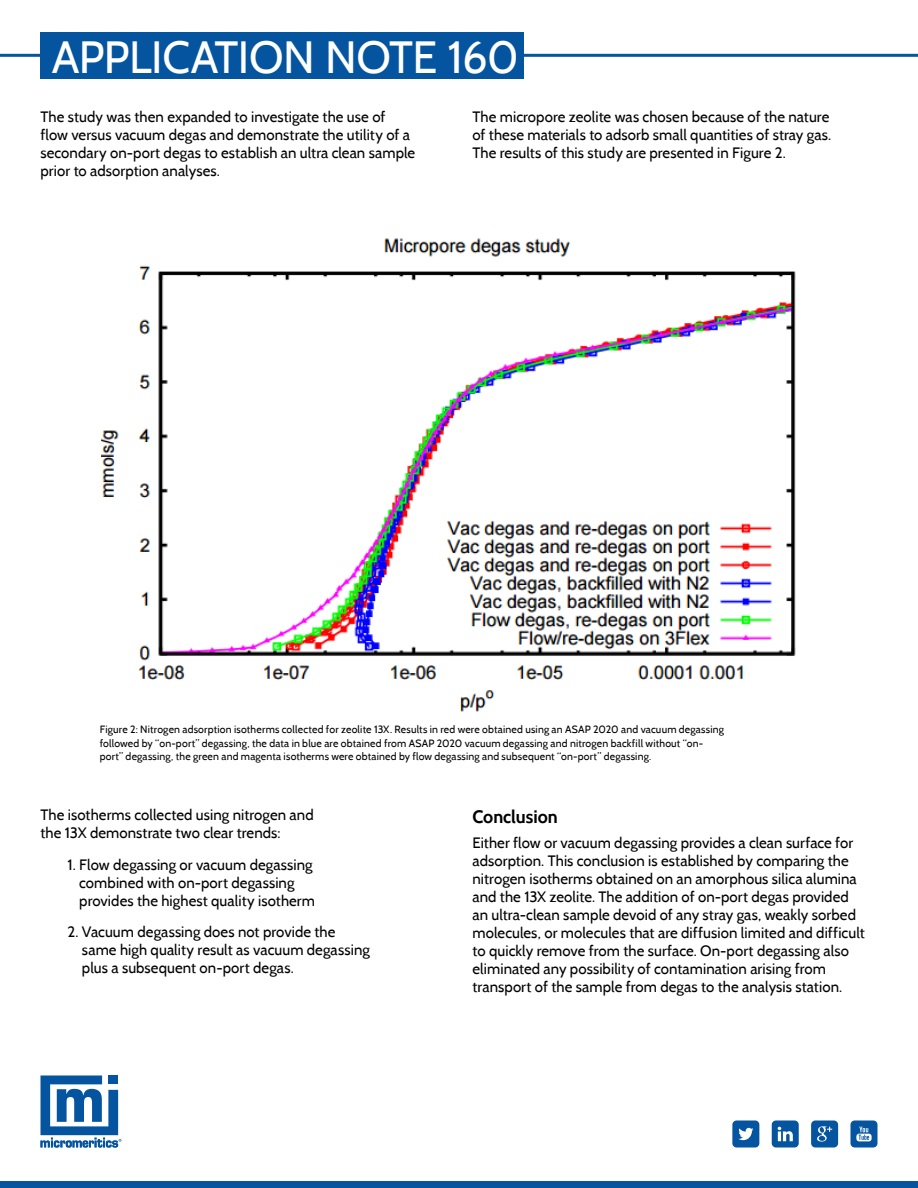
<style>
.page{position:relative;width:918px;height:1188px;background:#fff}
.page>*{position:absolute;margin:0;border:0;box-sizing:border-box;transform-origin:0 0}
.t1{font:45px "Cabin";letter-spacing:-.015em;color:#fff}
.t2{font:700 18px "Cabin";color:#000}
.t3{font:15px/18px "Cabin";letter-spacing:.005em;color:#000}
.t4{font:10.5px/13.5px "Cabin";letter-spacing:.02em;color:#000}
</style>
<div class="page">
<svg style="left:40px;top:1075px;width:81px;height:73px"></svg>
<svg style="left:732px;top:1120px;width:27px;height:28px"></svg>
<svg style="left:772px;top:1120px;width:27px;height:28px"></svg>
<svg style="left:811px;top:1120px;width:27px;height:28px"></svg>
<svg style="left:850px;top:1120px;width:28px;height:28px"></svg>
<div style="left:0;top:1181px;width:918px;height:7px;background:#04549f"></div>
<hr style="left:0;top:54px;width:918px;height:3px;background:#04549f">
<div style="left:40px;top:32px;width:484px;height:47px;background:#04549f"></div>
<img style="left:102px;top:238px;width:694px;height:474px">
<h1 class="t1" style="left:52px;top:29px;width:469px">APPLICATION NOTE 160</h1>
<p class="t3" style="left:40px;top:108px;width:376px">The study was then expanded to investigate the use of flow versus vacuum degas and demonstrate the utility of a secondary on-port degas to establish an ultra clean sample prior to adsorption analyses.</p>
<p class="t3" style="left:472px;top:108px;width:360px">The micropore zeolite was chosen because of the nature of these materials to adsorb small quantities of stray gas.<br>The results of this study are presented in Figure 2.</p>
<p class="t4" style="left:100px;top:723px;width:626px">Figure 2: Nitrogen adsorption isotherms collected for zeolite 13X. Results in red were obtained using an ASAP 2020 and vacuum degassing followed by “on-port” degassing, the data in blue are obtained from ASAP 2020 vacuum degassing and nitrogen backfill without “on&shy;port” degassing, the green and magenta isotherms were obtained by flow degassing and subsequent “on-port” degassing.</p>
<p class="t3" style="left:40px;top:806px;width:275px">The isotherms collected using nitrogen and the 13X demonstrate two clear trends:</p>
<p class="t3" style="left:79px;top:855px;width:237px;text-indent:-12px">1. Flow degassing or vacuum degassing combined with on-port degassing provides the highest quality isotherm</p>
<p class="t3" style="left:82px;top:923px;width:289px;text-indent:-14px">2. Vacuum degassing does not provide the same high quality result as vacuum degassing plus a subsequent on-port degas.</p>
<p class="t2" style="left:472px;top:806px;width:87px">Conclusion</p>
<p class="t3" style="left:472px;top:833px;width:394px">Either flow or vacuum degassing provides a clean surface for adsorption. This conclusion is established by comparing the nitrogen isotherms obtained on an amorphous silica alumina and the 13X zeolite. The addition of on-port degas provided an ultra-clean sample devoid of any stray gas, weakly sorbed molecules, or molecules that are diffusion limited and difficult to quickly remove from the surface. On-port degassing also eliminated any possibility of contamination arising from transport of the sample from degas to the analysis station.</p>
</div>
